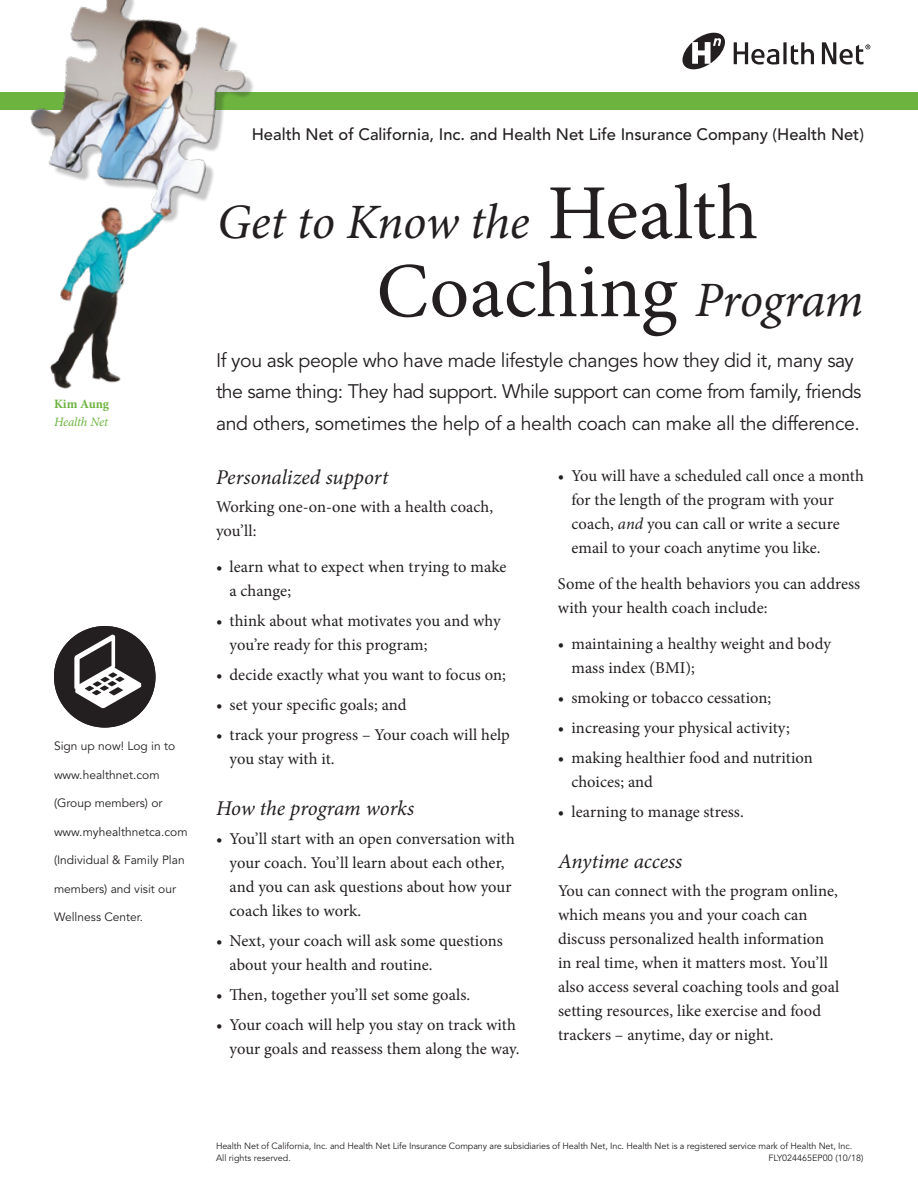
<style>
.page{position:relative;width:918px;height:1188px;background:#fff}
.page>*{position:absolute;margin:0;border:0;box-sizing:border-box;transform-origin:0 0}
.t1{font:78px "Minion Pro";color:#231f20}
.t2{font:italic 49.5px "Minion Pro";letter-spacing:-.01em;color:#231f20}
.t3{font:italic 21px "Minion Pro";letter-spacing:-.005em;color:#231f20}
.t4{font:19.5px/31.5px "Avenir LT Std";letter-spacing:-.02em;color:#231f20}
.t5{font:16.5px/24px "Minion Pro";letter-spacing:.005em;color:#231f20}
.t6{font:500 16.5px "Avenir LT Std";color:#231f20}
.t7{font:italic 12.75px "Minion Pro";letter-spacing:-.01em;color:#6cb33f}
.t8{font:700 12.75px "Minion Pro";letter-spacing:-.005em;color:#6cb33f}
.t9{font:12px "Avenir LT Std";color:#231f20}
.t10{font:9px/12px "Avenir LT Std";letter-spacing:-.01em;color:#231f20}
.s1{font-style:normal;font-size:78px}
.s2{font-style:italic;font-size:49.5px}
.s3{font-style:italic}
</style>
<div class="page">
<div style="left:0;top:92px;width:918px;height:18px;background:#6cb33f"></div>
<img style="left:30px;top:0;width:223px;height:201px">
<img style="left:45px;top:199px;width:134px;height:190px">
<svg style="left:682px;top:33px;width:43px;height:36px"></svg>
<svg style="left:734px;top:42px;width:80px;height:23px"></svg>
<svg style="left:822px;top:42px;width:48px;height:23px"></svg>
<div style="left:54px;top:626px;width:102px;height:102px;background:#231f20;border-radius:50%"></div>
<svg style="left:74px;top:635px;width:67px;height:73px"></svg>
<p class="t8" style="left:54px;top:395px;width:57px">Kim Aung</p>
<p class="t7" style="left:54px;top:413px;width:55px">Health Net</p>
<p class="t9" style="left:54px;top:739px;width:123px">Sign up now! Log in to</p>
<p class="t9" style="left:54px;top:768px;width:107px">www.healthnet.com</p>
<p class="t9" style="left:54px;top:796px;width:110px">(Group members) or</p>
<p class="t9" style="left:54px;top:825px;width:135px">www.myhealthnetca.com</p>
<p class="t9" style="left:54px;top:853px;width:132px">(Individual &amp; Family Plan</p>
<p class="t9" style="left:54px;top:882px;width:123px">members) and visit our</p>
<p class="t9" style="left:54px;top:910px;width:91px">Wellness Center.</p>
<p class="t6" style="left:252px;top:125px;width:614px">Health Net of California, Inc. and Health Net Life Insurance Company (Health Net)</p>
<h2 class="t2" style="left:217px;top:189px;width:543px">Get to Know the <span class="s1">Health</span></h2>
<h1 class="t1" style="left:376px;top:239px;width:489px">Coaching <span class="s2">Program</span></h1>
<p class="t4" style="left:216px;top:345px;width:647px">If you ask people who have made lifestyle changes how they did it, many say the same thing: They had support. While support can come from family, friends and others, sometimes the help of a health coach can make all the difference.</p>
<p class="t3" style="left:216px;top:463px;width:174px">Personalized support</p>
<p class="t5" style="left:216px;top:495px;width:279px">Working one-on-one with a health coach, you’ll:</p>
<p class="t5" style="left:229px;top:555px;width:279px;text-indent:-13px">• learn what to expect when trying to make a change;</p>
<p class="t5" style="left:229px;top:609px;width:273px;text-indent:-13px">• think about what motivates you and why you’re ready for this program;</p>
<p class="t5" style="left:216px;top:663px;width:292px">• decide exactly what you want to focus on;</p>
<p class="t5" style="left:216px;top:693px;width:192px">• set your specific goals; and</p>
<p class="t5" style="left:229px;top:723px;width:282px;text-indent:-13px">• track your progress – Your coach will help you stay with it.</p>
<p class="t3" style="left:216px;top:794px;width:200px">How the program works</p>
<p class="t5" style="left:229px;top:827px;width:287px;text-indent:-13px">• You’ll start with an open conversation with your coach. You’ll learn about each other, and you can ask questions about how your coach likes to work.</p>
<p class="t5" style="left:229px;top:929px;width:275px;text-indent:-13px">• Next, your coach will ask some questions about your health and routine.</p>
<p class="t5" style="left:216px;top:983px;width:256px">• Then, together you’ll set some goals.</p>
<p class="t5" style="left:216px;top:1013px;width:305px;text-align:right">• Your coach will help you stay on track with your goals and reassess them along the way.</p>
<p class="t5" style="left:571px;top:464px;width:294px;text-indent:-13px">• You will have a scheduled call once a month for the length of the program with your coach, <span class="s3">and</span> you can call or write a secure email to your coach anytime you like.</p>
<p class="t5" style="left:558px;top:572px;width:304px">Some of the health behaviors you can address with your health coach include:</p>
<p class="t5" style="left:571px;top:632px;width:261px;text-indent:-13px">• maintaining a healthy weight and body mass index (BMI);</p>
<p class="t5" style="left:558px;top:686px;width:215px">• smoking or tobacco cessation;</p>
<p class="t5" style="left:558px;top:716px;width:233px">• increasing your physical activity;</p>
<p class="t5" style="left:571px;top:746px;width:243px;text-indent:-13px">• making healthier food and nutrition choices; and</p>
<p class="t5" style="left:558px;top:800px;width:187px">• learning to manage stress.</p>
<p class="t3" style="left:558px;top:847px;width:126px">Anytime access</p>
<p class="t5" style="left:558px;top:879px;width:283px">You can connect with the program online, which means you and your coach can discuss personalized health information in real time, when it matters most. You’ll also access several coaching tools and goal setting resources, like exercise and food trackers – anytime, day or night.</p>
<p class="t10" style="left:216px;top:1140px;width:638px">Health Net of California, Inc. and Health Net Life Insurance Company are subsidiaries of Health Net, Inc. Health Net is a registered service mark of Health Net, Inc.<br>All rights reserved.</p>
<p class="t10" style="left:769px;top:1152px;width:96px">FLY024465EP00 (10/18)</p>
</div>
